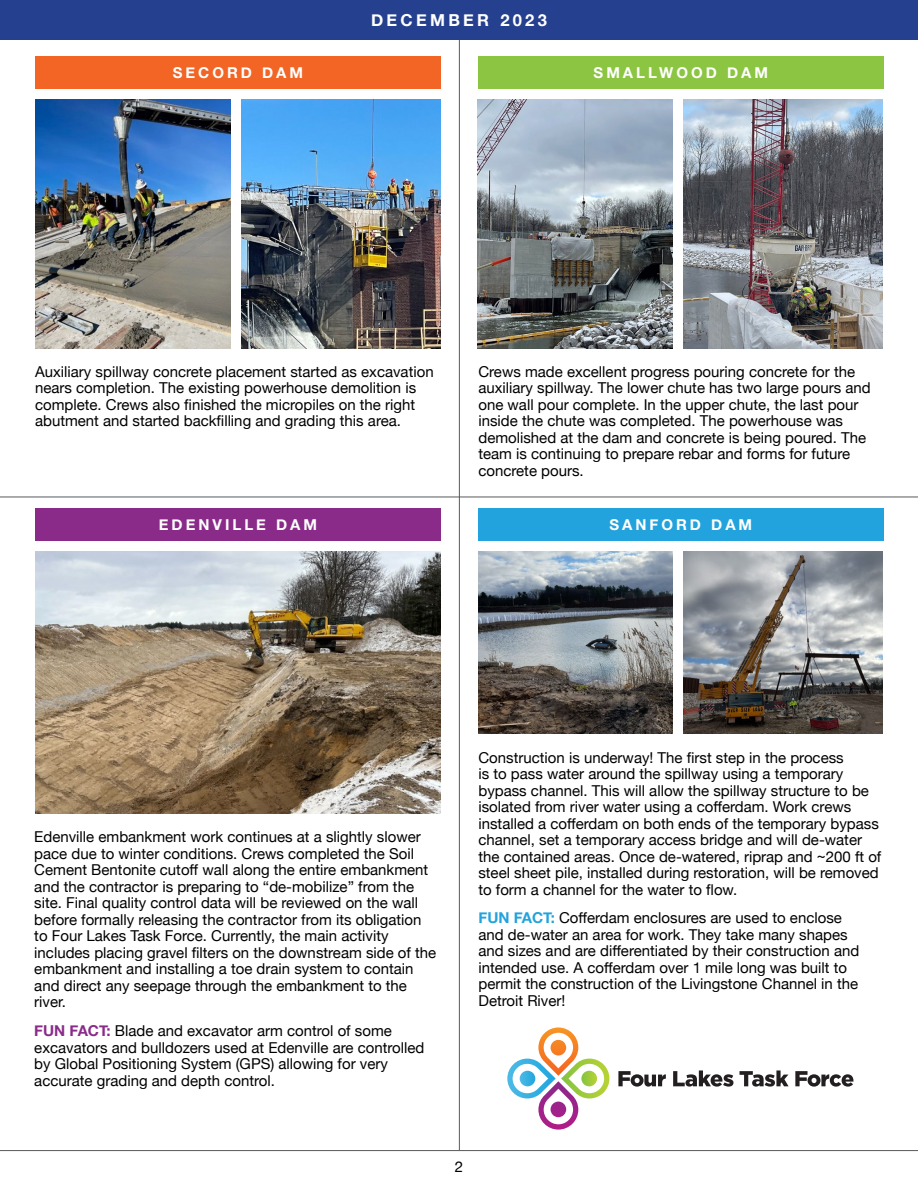
<style>
.page{position:relative;width:918px;height:1188px;background:#fff}
.page>*{position:absolute;margin:0;border:0;box-sizing:border-box;transform-origin:0 0}
.t1{font:700 16.5px "Helvetica Neue";letter-spacing:.2em;color:#fff}
.t2{font:15px/16.5px "Helvetica Neue";color:#000}
.t3{font:700 15px "Helvetica Neue";letter-spacing:.2em;color:#fff}
.s1{font-weight:700;color:#8a2b8a}
.s2{font-weight:700;color:#23a3dd}
</style>
<div class="page">
<hr style="left:459px;top:35px;width:1px;height:1115px;background:#58595b">
<div style="left:0;top:0;width:918px;height:39px;background:#25408f"></div>
<hr style="left:0;top:497px;width:918px;height:1px;background:#58595b">
<hr style="left:0;top:1150px;width:918px;height:1px;background:#58595b">
<div style="left:478px;top:57px;width:406px;height:32px;background:#8bc542"></div>
<div style="left:478px;top:508px;width:406px;height:33px;background:#23a3dd"></div>
<div style="left:35px;top:57px;width:406px;height:32px;background:#f26524"></div>
<div style="left:35px;top:508px;width:406px;height:33px;background:#8a2b8a"></div>
<img style="left:35px;top:100px;width:195px;height:249px">
<img style="left:241px;top:100px;width:199px;height:249px">
<img style="left:478px;top:100px;width:195px;height:249px">
<img style="left:684px;top:100px;width:199px;height:249px">
<img style="left:478px;top:552px;width:195px;height:181px">
<img style="left:684px;top:552px;width:199px;height:181px">
<img style="left:35px;top:552px;width:406px;height:261px">
<svg style="left:507px;top:1028px;width:102px;height:102px"></svg>
<svg style="left:551px;top:1040px;width:15px;height:16px"></svg>
<svg style="left:618px;top:1071px;width:48px;height:16px"></svg>
<svg style="left:673px;top:1070px;width:60px;height:17px"></svg>
<svg style="left:740px;top:1070px;width:49px;height:17px"></svg>
<svg style="left:795px;top:1071px;width:58px;height:16px"></svg>
<p class="t3" style="left:173px;top:61px;width:132px">SECORD DAM</p>
<p class="t1" style="left:371px;top:7px;width:177px">DECEMBER 2023</p>
<p class="t3" style="left:594px;top:61px;width:176px">SMALLWOOD DAM</p>
<p class="t2" style="left:35px;top:364px;width:400px">Auxiliary spillway concrete placement started as excavation nears completion. The existing powerhouse demolition is complete. Crews also finished the micropiles on the right abutment and started backfilling and grading this area.</p>
<p class="t2" style="left:478px;top:364px;width:394px">Crews made excellent progress pouring concrete for the auxiliary spillway. The lower chute has two large pours and one wall pour complete. In the upper chute, the last pour inside the chute was completed. The powerhouse was demolished at the dam and concrete is being poured. The team is continuing to prepare rebar and forms for future concrete pours.</p>
<p class="t3" style="left:159px;top:513px;width:160px">EDENVILLE DAM</p>
<p class="t3" style="left:609px;top:513px;width:144px">SANFORD DAM</p>
<p class="t2" style="left:34px;top:830px;width:403px">Edenville embankment work continues at a slightly slower pace due to winter conditions. Crews completed the Soil Cement Bentonite cutoff wall along the entire embankment and the contractor is preparing to “de-mobilize” from the site. Final quality control data will be reviewed on the wall before formally releasing the contractor from its obligation to Four Lakes Task Force. Currently, the main activity includes placing gravel filters on the downstream side of the embankment and installing a toe drain system to contain and direct any seepage through the embankment to the river.</p>
<p class="t2" style="left:34px;top:1023px;width:392px"><span class="s1">FUN FACT:</span> Blade and excavator arm control of some excavators and bulldozers used at Edenville are controlled by Global Positioning System (GPS) allowing for very accurate grading and depth control.</p>
<p class="t2" style="left:478px;top:750px;width:404px">Construction is underway! The first step in the process<br>is to pass water around the spillway using a temporary bypass channel. This will allow the spillway structure to be isolated from river water using a cofferdam. Work crews installed a cofferdam on both ends of the temporary bypass channel, set a temporary access bridge and will de-water the contained areas. Once de-watered, riprap and ~200 ft of steel sheet pile, installed during restoration, will be removed to form a channel for the water to flow.</p>
<p class="t2" style="left:478px;top:911px;width:382px"><span class="s2">FUN FACT:</span> Cofferdam enclosures are used to enclose and de-water an area for work. They take many shapes and sizes and are differentiated by their construction and intended use. A cofferdam over 1 mile long was built to permit the construction of the Livingstone Channel in the Detroit River!</p>
<p class="t2" style="left:455px;top:1159px;width:10px">2</p>
</div>
